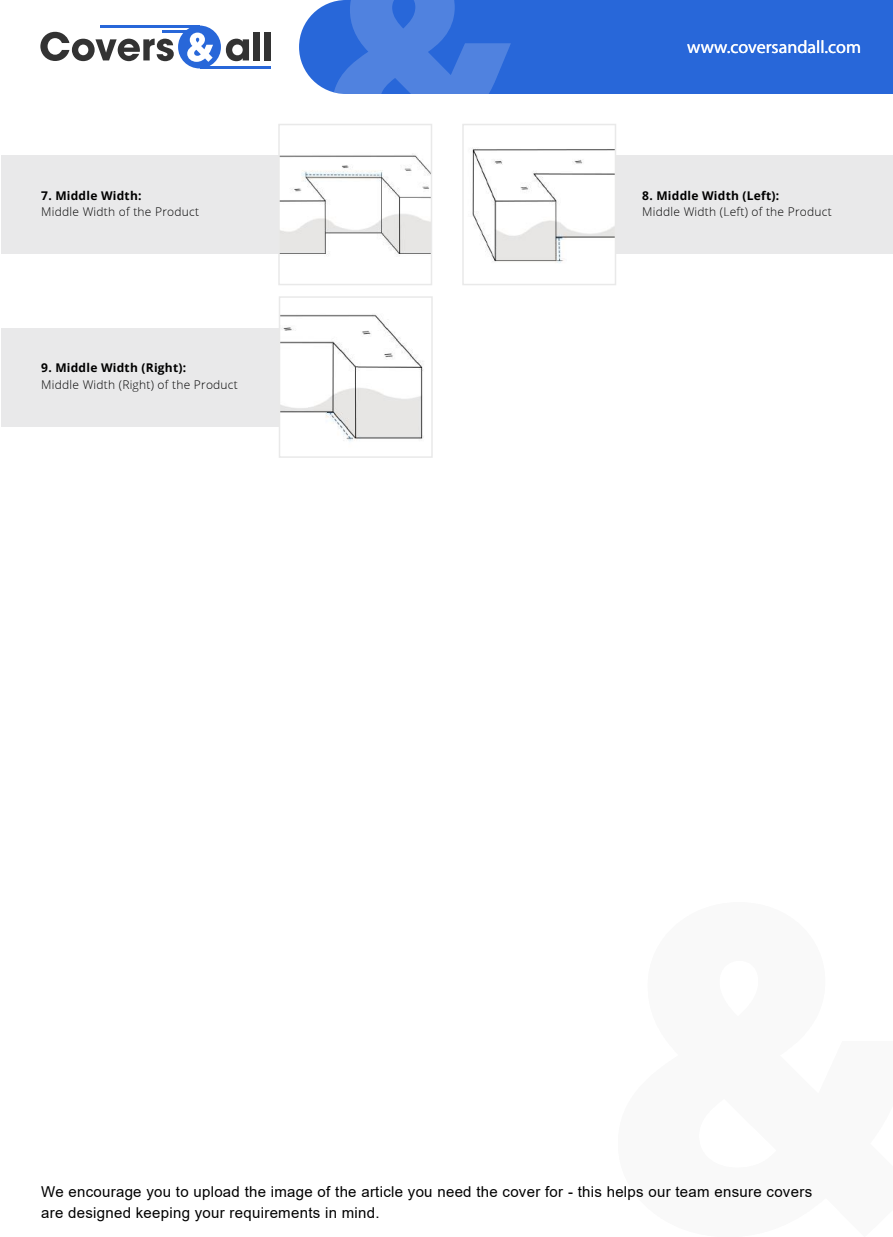
<style>
.page{position:relative;width:893px;height:1237px;background:#fff}
.page>*{position:absolute;margin:0;border:0;box-sizing:border-box;transform-origin:0 0}
.t1{font:18px "Myriad Pro";color:#fff}
.t2{font:15px/21px "Arial";letter-spacing:.02em;color:#000}
.t3{font:300 12px "Open Sans";letter-spacing:.02em;color:#000}
.t4{font:700 12px "Open Sans";letter-spacing:.02em;color:#000}
</style>
<div class="page">
<div style="left:299px;top:0;width:594px;height:94px;background:#2867d9"></div>
<svg style="left:40px;top:32px;width:134px;height:29px"></svg>
<svg style="left:226px;top:39px;width:23px;height:22px"></svg>
<div style="left:254px;top:32px;width:6px;height:28px;background:#333"></div>
<div style="left:264px;top:32px;width:7px;height:28px;background:#333"></div>
<hr style="left:100px;top:26px;width:100px;height:2px;background:#2867d9">
<hr style="left:162px;top:31px;width:38px;height:2px;background:#2867d9">
<hr style="left:201px;top:66px;width:70px;height:2px;background:#2867d9">
<div style="left:178px;top:26px;width:43px;height:42px;background:#2867d9;border-radius:50%"></div>
<svg style="left:187px;top:33px;width:26px;height:29px"></svg>
<svg style="left:332px;top:0;width:179px;height:94px;background:#4178dc"></svg>
<div style="left:1px;top:155px;width:292px;height:98px;background:#e9e9ea"></div>
<div style="left:1px;top:328px;width:292px;height:98px;background:#e9e9ea"></div>
<div style="left:601px;top:155px;width:292px;height:98px;background:#e9e9ea"></div>
<img style="left:281px;top:153px;width:148px;height:103px">
<div style="left:278px;top:124px;width:154px;height:161px;border:2px solid #e9e9e9"></div>
<img style="left:472px;top:147px;width:141px;height:116px">
<div style="left:462px;top:124px;width:154px;height:161px;border:2px solid #e9e9e9"></div>
<img style="left:282px;top:314px;width:142px;height:128px">
<div style="left:279px;top:296px;width:154px;height:162px;border:2px solid #e9e9e9"></div>
<p class="t4" style="left:41px;top:187px;width:102px">7. Middle Width:</p>
<p class="t3" style="left:41px;top:205px;width:159px">Middle Width of the Product</p>
<p class="t4" style="left:41px;top:360px;width:146px">9. Middle Width (Right):</p>
<p class="t3" style="left:41px;top:378px;width:198px">Middle Width (Right) of the Product</p>
<p class="t1" style="left:687px;top:36px;width:175px">www.coversandall.com</p>
<p class="t4" style="left:642px;top:187px;width:138px">8. Middle Width (Left):</p>
<p class="t3" style="left:642px;top:205px;width:191px">Middle Width (Left) of the Product</p>
<p class="t2" style="left:41px;top:1181px;width:772px">We encourage you to upload the image of the article you need the cover for - this helps our team ensure covers are designed keeping your requirements in mind.</p>
</div>
